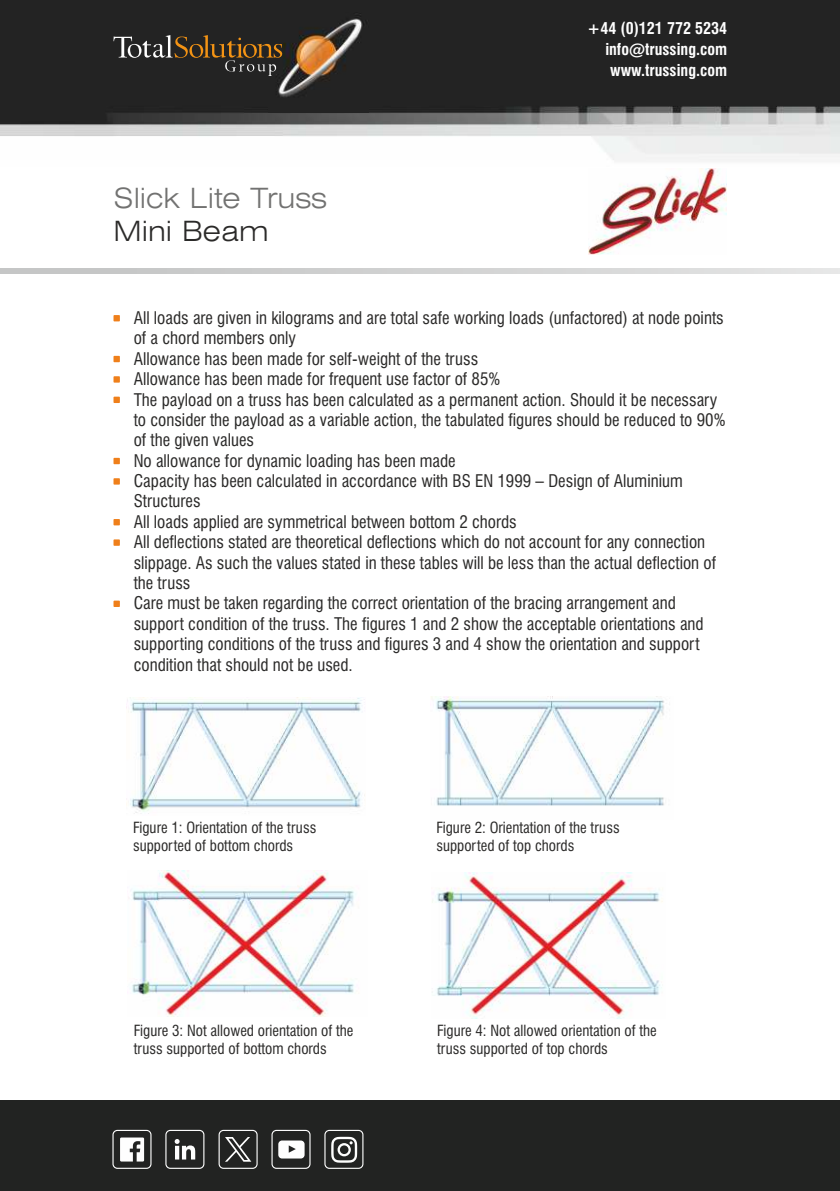
<style>
.page{position:relative;width:840px;height:1191px;background:#fff}
.page>*{position:absolute;margin:0;border:0;box-sizing:border-box;transform-origin:0 0}
.t1{font:300 expanded 28px "Swiss 721 BT";color:#727271}
.t2{font:300 expanded 28px "Swiss 721 BT";color:#2b2a29}
.t3{font:condensed 17px/20.4px "Swiss 721 BT";color:#2b2a29}
.t4{font:700 condensed 16px/21.2px "Swiss 721 BT";color:#fefefe;text-align:right}
.t5{font:condensed 15px/18px "Swiss 721 BT";color:#2b2a29}
</style>
<div class="page">
<img style="left:0;top:0;width:839px;height:161px">
<img style="left:269px;top:12px;width:99px;height:100px">
<svg style="left:113px;top:35px;width:170px;height:41px;background:#41392f"></svg>
<svg style="left:0;top:269px;width:839px;height:5px;background:#d2d2d2"></svg>
<img style="left:588px;top:168px;width:138px;height:86px">
<div style="left:0;top:1100px;width:839px;height:91px;background:#222322"></div>
<div style="left:218px;top:1129px;width:39px;height:39px;border:1px solid #fefefe;border-radius:4px"></div>
<svg style="left:225px;top:1137px;width:26px;height:24px"></svg>
<div style="left:112px;top:1129px;width:39px;height:39px;border:1px solid #fefefe;border-radius:4px"></div>
<div style="left:165px;top:1129px;width:39px;height:39px;border:1px solid #fefefe;border-radius:4px"></div>
<div style="left:271px;top:1129px;width:39px;height:39px;border:1px solid #fefefe;border-radius:4px"></div>
<div style="left:324px;top:1129px;width:39px;height:39px;border:1px solid #fefefe;border-radius:4px"></div>
<svg style="left:331px;top:1136px;width:26px;height:26px"></svg>
<svg style="left:278px;top:1140px;width:26px;height:18px"></svg>
<svg style="left:174px;top:1139px;width:21px;height:20px"></svg>
<svg style="left:120px;top:1137px;width:24px;height:24px"></svg>
<img style="left:126px;top:697px;width:239px;height:117px">
<img style="left:431px;top:697px;width:233px;height:109px">
<img style="left:131px;top:870px;width:225px;height:146px">
<img style="left:432px;top:872px;width:231px;height:146px">
<div style="left:113px;top:315px;width:7px;height:6px;background:#ef7f1a"></div>
<div style="left:113px;top:356px;width:7px;height:6px;background:#ef7f1a"></div>
<div style="left:113px;top:376px;width:7px;height:6px;background:#ef7f1a"></div>
<div style="left:113px;top:458px;width:7px;height:6px;background:#ef7f1a"></div>
<div style="left:113px;top:478px;width:7px;height:6px;background:#ef7f1a"></div>
<div style="left:113px;top:397px;width:7px;height:6px;background:#ef7f1a"></div>
<div style="left:113px;top:519px;width:7px;height:6px;background:#ef7f1a"></div>
<div style="left:113px;top:539px;width:7px;height:7px;background:#ef7f1a"></div>
<div style="left:113px;top:600px;width:7px;height:7px;background:#ef7f1a"></div>
<h1 class="t1" style="left:113px;top:186px;width:215px">Slick Lite Truss</h1>
<h1 class="t2" style="left:113px;top:220px;width:157px">Mini Beam</h1>
<p class="t4" style="left:586px;top:19px;width:141px">+44 (0)121 772 5234 info@trussing.com www.trussing.com</p>
<p class="t3" style="left:134px;top:309px;width:593px">All loads are given in kilograms and are total safe working loads (unfactored) at node points of a chord members only<br>Allowance has been made for self-weight of the truss<br>Allowance has been made for frequent use factor of 85%<br>The payload on a truss has been calculated as a permanent action. Should it be necessary to consider the payload as a variable action, the tabulated figures should be reduced to 90% of the given values<br>No allowance for dynamic loading has been made<br>Capacity has been calculated in accordance with BS EN 1999 – Design of Aluminium Structures<br>All loads applied are symmetrical between bottom 2 chords<br>All deflections stated are theoretical deflections which do not account for any connection slippage. As such the values stated in these tables will be less than the actual deflection of the truss<br>Care must be taken regarding the correct orientation of the bracing arrangement and support condition of the truss. The figures 1 and 2 show the acceptable orientations and supporting conditions of the truss and figures 3 and 4 show the orientation and support condition that should not be used.</p>
<p class="t5" style="left:133px;top:820px;width:185px">Figure 1: Orientation of the truss supported of bottom chords</p>
<p class="t5" style="left:134px;top:1023px;width:221px">Figure 3: Not allowed orientation of the truss supported of bottom chords</p>
<p class="t5" style="left:436px;top:820px;width:185px">Figure 2: Orientation of the truss supported of top chords</p>
<p class="t5" style="left:437px;top:1023px;width:221px">Figure 4: Not allowed orientation of the truss supported of top chords</p>
</div>
